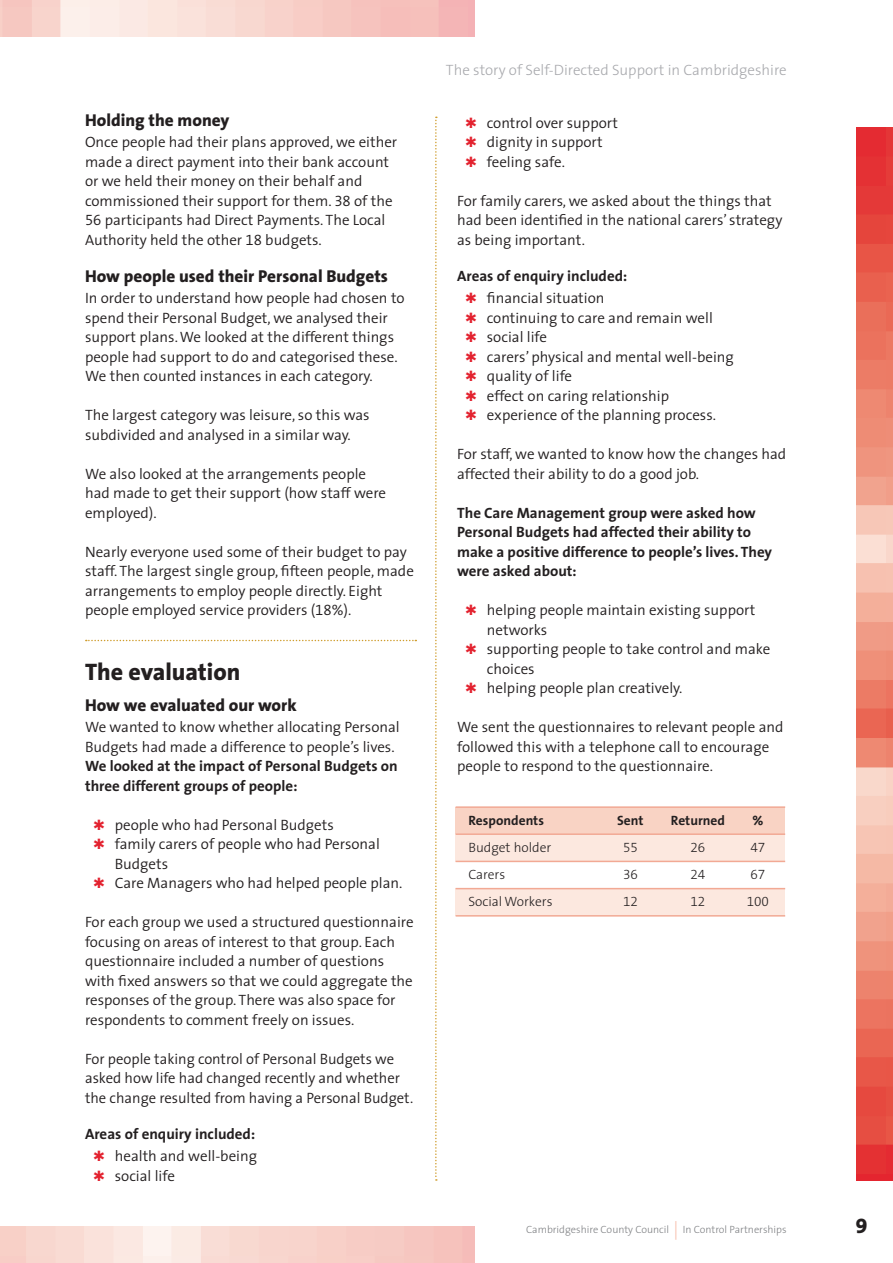
<style>
.page{position:relative;width:893px;height:1263px;background:#fff}
.page>*{position:absolute;margin:0;border:0;box-sizing:border-box;transform-origin:0 0}
.t1{font:800 24px "The Sans";color:#231f20}
.t2{font:21px "The Sans Extra Bold Expert";color:#231f20}
.t3{font:800 17.25px "The Sans";color:#231f20}
.t4{font:300 15px/19.5px "The Sans";color:#231f20}
.t5{font:700 15px/19.5px "The Sans";color:#231f20}
.t6{font:300 15px "The Sans";color:#a8a9ad}
.t7{font:300 13.5px "The Sans";color:#231f20}
.t8{font:700 13.5px "The Sans";color:#231f20}
.t9{font:13.5px "The Sans Light Expert";color:#231f20}
.t10{font:300 10.5px "The Sans";color:#808285}
.s1{font-family:"The Sans Semi Light Expert";font-weight:400}
.s2{color:#e3222f}
.s3{font-weight:300}
.s4{font-family:"The Sans Cd LF2";font-weight:200;font-size:19.5px;color:#f7beac}
</style>
<div class="page">
<img style="left:856px;top:128px;width:37px;height:1053px">
<svg style="left:0;top:0;width:474px;height:37px"></svg>
<svg style="left:0;top:1226px;width:474px;height:37px;fill:#f8d6ce"></svg>
<svg style="left:435px;top:117px;width:2px;height:1064px"></svg>
<div style="left:456px;top:807px;width:329px;height:28px;background:#f9d3c4"></div>
<div style="left:456px;top:834px;width:329px;height:28px;background:#fce8df"></div>
<div style="left:456px;top:889px;width:329px;height:27px;background:#fce8df"></div>
<hr style="left:456px;top:806px;width:329px;height:2px;background:#f2a994">
<hr style="left:456px;top:833px;width:329px;height:2px;background:#f2a994">
<hr style="left:456px;top:861px;width:329px;height:1px;background:#f2a994">
<hr style="left:456px;top:888px;width:329px;height:1px;background:#f2a994">
<hr style="left:456px;top:915px;width:329px;height:1px;background:#f2a994">
<svg style="left:86px;top:640px;width:330px;height:1px"></svg>
<p class="t3" style="left:85px;top:106px;width:146px">Holding the money</p>
<p class="t4" style="left:85px;top:132px;width:314px">Once people had their plans approved, we either made a direct payment into their bank account or we held their money on their behalf and commissioned their support for them. <span class="s1">38</span> of the <span class="s1">56</span> participants had Direct Payments. The Local Authority held the other <span class="s1">18</span> budgets.</p>
<p class="t3" style="left:85px;top:262px;width:304px">How people used their Personal Budgets</p>
<p class="t4" style="left:85px;top:288px;width:321px">In order to understand how people had chosen to spend their Personal Budget, we analysed their support plans. We looked at the different things people had support to do and categorised these.<br>We then counted instances in each category.</p>
<p class="t4" style="left:85px;top:405px;width:286px">The largest category was leisure, so this was subdivided and analysed in a similar way.</p>
<p class="t4" style="left:85px;top:463px;width:303px">We also looked at the arrangements people had made to get their support (how staff were employed).</p>
<p class="t4" style="left:85px;top:541px;width:330px">Nearly everyone used some of their budget to pay staff. The largest single group, fifteen people, made arrangements to employ people directly. Eight people employed service providers (<span class="s1">18</span>%).</p>
<h1 class="t1" style="left:85px;top:651px;width:157px">The evaluation</h1>
<p class="t3" style="left:85px;top:691px;width:213px">How we evaluated our work</p>
<p class="t4" style="left:85px;top:717px;width:316px">We wanted to know whether allocating Personal<br>Budgets had made a difference to people’s lives.</p>
<p class="t5" style="left:85px;top:756px;width:314px">We looked at the impact of Personal Budgets on three different groups of people:</p>
<p class="t4" style="left:94px;top:814px;width:242px"><span class="s2">✱</span> people who had Personal Budgets</p>
<p class="t4" style="left:94px;top:834px;width:288px"><span class="s2">✱</span> family carers of people who had Personal</p>
<p class="t4" style="left:115px;top:853px;width:55px">Budgets</p>
<p class="t4" style="left:94px;top:873px;width:310px"><span class="s2">✱</span> Care Managers who had helped people plan.</p>
<p class="t4" style="left:85px;top:912px;width:330px">For each group we used a structured questionnaire focusing on areas of interest to that group. Each questionnaire included a number of questions with fixed answers so that we could aggregate the responses of the group. There was also space for respondents to comment freely on issues.</p>
<p class="t4" style="left:85px;top:1048px;width:330px">For people taking control of Personal Budgets we asked how life had changed recently and whether the change resulted from having a Personal Budget.</p>
<p class="t5" style="left:85px;top:1122px;width:174px;line-height:22.5px;text-align:center">Areas of enquiry included: <span class="s2">✱</span> <span class="s3">health and well-being</span></p>
<p class="t4" style="left:94px;top:1165px;width:83px"><span class="s2">✱</span> social life</p>
<p class="t6" style="left:446px;top:57px;width:342px">The story of Self-Directed Support in Cambridgeshire</p>
<p class="t4" style="left:466px;top:112px;width:154px"><span class="s2">✱</span> control over support <span class="s2">✱</span> dignity in support<br><span class="s2">✱</span> feeling safe.</p>
<p class="t4" style="left:457px;top:190px;width:327px">For family carers, we asked about the things that had been identified in the national carers’ strategy as being important.</p>
<p class="t5" style="left:466px;top:264px;width:163px;line-height:22.5px;text-indent:-9px">Areas of enquiry included: <span class="s2">✱</span> <span class="s3">financial situation</span></p>
<p class="t4" style="left:466px;top:307px;width:270px"><span class="s2">✱</span> continuing to care and remain well<br><span class="s2">✱</span> social life<br><span class="s2">✱</span> carers’ physical and mental well-being <span class="s2">✱</span> quality of life<br><span class="s2">✱</span> effect on caring relationship<br><span class="s2">✱</span> experience of the planning process.</p>
<p class="t4" style="left:457px;top:444px;width:331px">For staff, we wanted to know how the changes had affected their ability to do a good job.</p>
<p class="t5" style="left:457px;top:502px;width:317px">The Care Management group were asked how Personal Budgets had affected their ability to make a positive difference to people’s lives. They were asked about:</p>
<p class="t4" style="left:466px;top:600px;width:291px"><span class="s2">✱</span> helping people maintain existing support</p>
<p class="t4" style="left:487px;top:619px;width:62px">networks</p>
<p class="t4" style="left:466px;top:639px;width:306px"><span class="s2">✱</span> supporting people to take control and make</p>
<p class="t4" style="left:487px;top:658px;width:49px">choices</p>
<p class="t4" style="left:466px;top:678px;width:218px"><span class="s2">✱</span> helping people plan creatively.</p>
<p class="t4" style="left:457px;top:717px;width:328px">We sent the questionnaires to relevant people and followed this with a telephone call to encourage people to respond to the questionnaire.</p>
<p class="t8" style="left:468px;top:809px;width:77px">Respondents</p>
<p class="t8" style="left:617px;top:809px;width:28px">Sent</p>
<p class="t8" style="left:671px;top:809px;width:56px">Returned</p>
<p class="t8" style="left:752px;top:809px;width:12px">%</p>
<p class="t7" style="left:468px;top:836px;width:84px">Budget holder</p>
<p class="t9" style="left:623px;top:836px;width:16px">55</p>
<p class="t9" style="left:690px;top:836px;width:16px">26</p>
<p class="t9" style="left:750px;top:836px;width:16px">47</p>
<p class="t7" style="left:468px;top:864px;width:38px">Carers</p>
<p class="t9" style="left:623px;top:864px;width:16px">36</p>
<p class="t9" style="left:690px;top:864px;width:16px">24</p>
<p class="t9" style="left:750px;top:864px;width:16px">67</p>
<p class="t7" style="left:468px;top:891px;width:86px">Social Workers</p>
<p class="t9" style="left:623px;top:891px;width:16px">12</p>
<p class="t9" style="left:690px;top:891px;width:16px">12</p>
<p class="t9" style="left:747px;top:891px;width:24px">100</p>
<p class="t10" style="left:526px;top:1221px;width:262px">Cambridgeshire County Council <span class="s4">|</span> I n Control Partnerships</p>
<h2 class="t2" style="left:856px;top:1208px;width:13px">9</h2>
</div>
